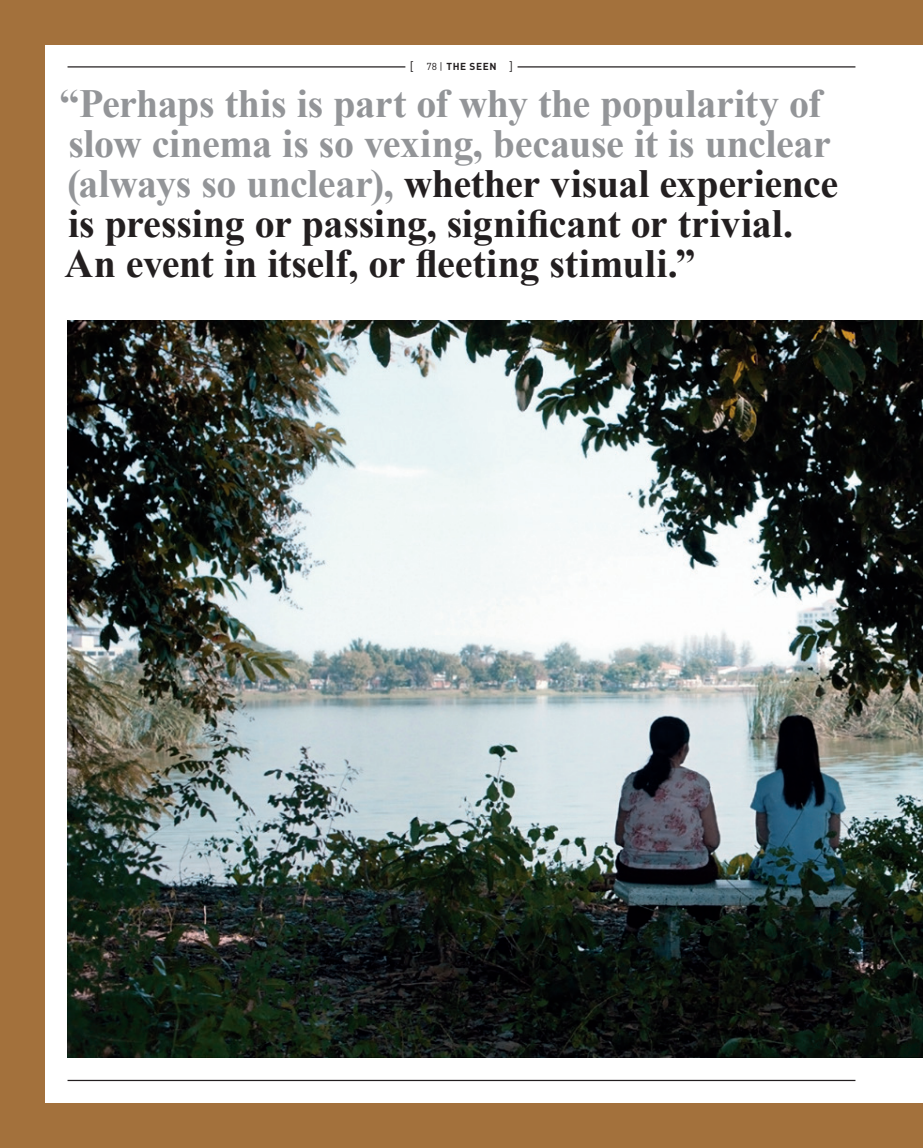
<style>
.page{position:relative;width:923px;height:1148px;background:#fff}
.page>*{position:absolute;margin:0;border:0;box-sizing:border-box;transform-origin:0 0}
.t1{font:700 40px/40px "Times New Roman";letter-spacing:-.01em;color:#231f20}
.t2{font:12.5px "DIN Pro";color:#231f20}
.t3{font:700 10px "DIN Pro";letter-spacing:.065em;color:#231f20}
.s1{font-weight:400}
.s2{font-weight:400;font-size:12.5px}
.s3{color:#939598}
</style>
<div class="page">
<div style="left:0;top:0;width:922px;height:1148px;background:#a3713c"></div>
<div style="left:45px;top:45px;width:877px;height:1057px;background:#fff"></div>
<hr style="left:68px;top:1079px;width:787px;height:2px;background:#231f20">
<hr style="left:517px;top:66px;width:338px;height:2px;background:#231f20">
<hr style="left:68px;top:66px;width:337px;height:2px;background:#231f20">
<img style="left:68px;top:320px;width:854px;height:737px">
<p class="t2" style="left:410px;top:58px;width:5px">[</p>
<p class="t3" style="left:426px;top:60px;width:88px"><span class="s1">78 |</span> THE SEEN <span class="s2">]</span></p>
<p class="t1" style="left:59px;top:83px;width:780px"><span class="s3">“Perhaps this is part of why the popularity of slow cinema is so vexing, because it is unclear (always so unclear),</span> whether visual experience is pressing or passing, significant or trivial.<br>An event in itself, or fleeting stimuli.”</p>
</div>
